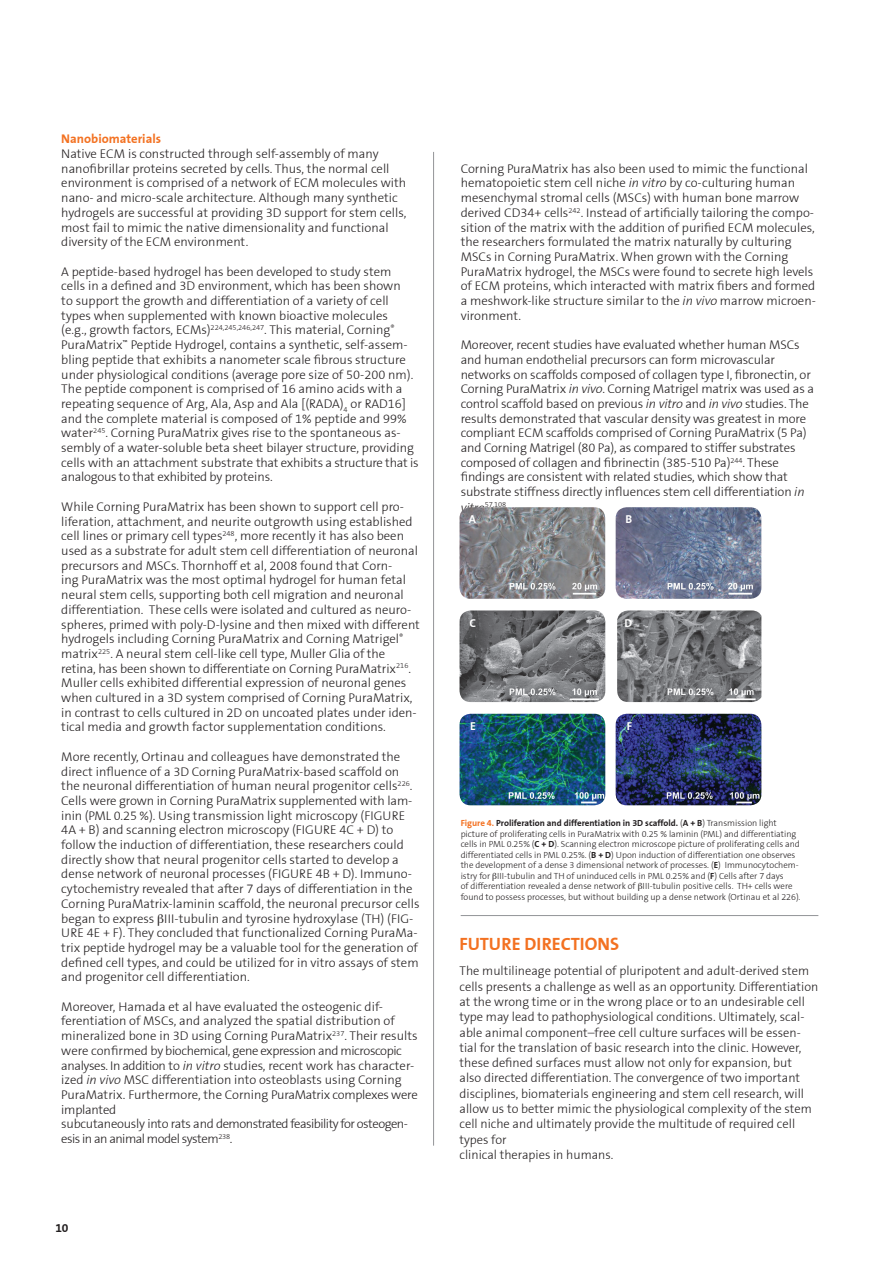
<style>
.page{position:relative;width:893px;height:1263px;background:#fff}
.page>*{position:absolute;margin:0;border:0;box-sizing:border-box;transform-origin:0 0}
.t1{font:700 18px "Corning Sans";color:#f37121}
.t2{font:300 12.75px/14.7px "Corning Sans";color:#231f20}
.t3{font:700 12.75px "Corning Sans";color:#f37121}
.t4{font:700 12px "Corning Sans";color:#231f20}
.t5{font:700 11.7px "Corning Sans";color:#fff}
.t6{font:300 9px/10.5px "Corning Sans";color:#231f20}
.t7{font:300 7.5px "Corning Sans";color:#231f20}
.s1{font-style:italic}
.s2{font-style:italic;font-size:12.75px}
.s3{font-size:12.75px}
.s4{font-weight:700;color:#f37121}
.s5{font-weight:700}
</style>
<div class="page">
<hr style="left:433px;top:152px;width:1px;height:993px;background:#939598">
<img style="left:459px;top:507px;width:146px;height:92px">
<img style="left:616px;top:507px;width:145px;height:92px">
<img style="left:459px;top:610px;width:146px;height:92px">
<img style="left:617px;top:610px;width:144px;height:92px">
<img style="left:459px;top:714px;width:146px;height:91px">
<img style="left:616px;top:714px;width:145px;height:91px">
<hr style="left:461px;top:915px;width:357px;height:1px;background:#939598">
<p class="t3" style="left:61px;top:132px;width:101px">Nanobiomaterials</p>
<p class="t2" style="left:61px;top:146px;width:346px">Native ECM is constructed through self-assembly of many nanofibrillar proteins secreted by cells. Thus, the normal cell environment is comprised of a network of ECM molecules with nano- and micro-scale architecture. Although many synthetic hydrogels are successful at providing 3D support for stem cells, most fail to mimic the native dimensionality and functional diversity of the ECM environment.</p>
<p class="t2" style="left:61px;top:264px;width:359px">A peptide-based hydrogel has been developed to study stem cells in a defined and 3D environment, which has been shown<br>to support the growth and differentiation of a variety of cell types when supplemented with known bioactive molecules<br>(e.g., growth factors, ECMs)<sup>224,245,246,247</sup>. This material, Corning<sup>® </sup>PuraMatrix<sup>™</sup> Peptide Hydrogel, contains a synthetic, self-assem&shy;bling peptide that exhibits a nanometer scale fibrous structure under physiological conditions (average pore size of 50-200 nm).<br>The peptide component is comprised of 16 amino acids with a repeating sequence of Arg, Ala, Asp and Ala [(RADA)<sub>4</sub> or RAD16] and the complete material is composed of 1% peptide and 99% water<sup>245</sup>. Corning PuraMatrix gives rise to the spontaneous as&shy;sembly of a water-soluble beta sheet bilayer structure, providing cells with an attachment substrate that exhibits a structure that is analogous to that exhibited by proteins.</p>
<p class="t2" style="left:61px;top:499px;width:360px">While Corning PuraMatrix has been shown to support cell pro&shy;liferation, attachment, and neurite outgrowth using established cell lines or primary cell types<sup>248</sup>, more recently it has also been used as a substrate for adult stem cell differentiation of neuronal precursors and MSCs. Thornhoff et al, 2008 found that Corn-<br>ing PuraMatrix was the most optimal hydrogel for human fetal neural stem cells, supporting both cell migration and neuronal differentiation. These cells were isolated and cultured as neuro&shy;spheres, primed with poly-D-lysine and then mixed with different hydrogels including Corning PuraMatrix and Corning Matrigel<sup>® </sup>matrix<sup>225</sup>. A neural stem cell-like cell type, Muller Glia of the retina, has been shown to differentiate on Corning PuraMatrix<sup>216</sup>.<br>Muller cells exhibited differential expression of neuronal genes when cultured in a 3D system comprised of Corning PuraMatrix, in contrast to cells cultured in 2D on uncoated plates under iden&shy;tical media and growth factor supplementation conditions.</p>
<p class="t2" style="left:61px;top:749px;width:360px">More recently, Ortinau and colleagues have demonstrated the direct influence of a 3D Corning PuraMatrix-based scaffold on the neuronal differentiation of human neural progenitor cells<sup>226</sup>.<br>Cells were grown in Corning PuraMatrix supplemented with lam&shy;inin (PML 0.25 %). Using transmission light microscopy (FIGURE 4A + B) and scanning electron microscopy (FIGURE 4C + D) to follow the induction of differentiation, these researchers could directly show that neural progenitor cells started to develop a dense network of neuronal processes (FIGURE 4B + D). Immuno&shy;cytochemistry revealed that after 7 days of differentiation in the Corning PuraMatrix-laminin scaffold, the neuronal precursor cells began to express III-tubulin and tyrosine hydroxylase (TH) (FIG-URE 4E + F). They concluded that functionalized Corning PuraMa&shy;trix peptide hydrogel may be a valuable tool for the generation of defined cell types, and could be utilized for in vitro assays of stem and progenitor cell differentiation.</p>
<p class="t2" style="left:61px;top:999px;width:358px">Moreover, Hamada et al have evaluated the osteogenic dif&shy;ferentiation of MSCs, and analyzed the spatial distribution of mineralized bone in 3D using Corning PuraMatrix<sup>237</sup>. Their results were confirmed by biochemical, gene expression and microscopic analyses. In addition to <span class="s1">in vitro</span> studies, recent work has character&shy;ized <span class="s1">in vivo</span> MSC differentiation into osteoblasts using Corning PuraMatrix. Furthermore, the Corning PuraMatrix complexes were implanted<br>subcutaneously into rats and demonstrated feasibility for osteogen&shy;esis in an animal model system<sup>238</sup>.</p>
<p class="t4" style="left:55px;top:1220px;width:15px">10</p>
<p class="t2" style="left:461px;top:161px;width:357px">Corning PuraMatrix has also been used to mimic the functional hematopoietic stem cell niche <span class="s1">in vitro</span> by co-culturing human mesenchymal stromal cells (MSCs) with human bone marrow derived CD34+ cells<sup>242</sup>. Instead of artificially tailoring the compo&shy;sition of the matrix with the addition of purified ECM molecules, the researchers formulated the matrix naturally by culturing MSCs in Corning PuraMatrix. When grown with the Corning PuraMatrix hydrogel, the MSCs were found to secrete high levels of ECM proteins, which interacted with matrix fibers and formed a meshwork-like structure similar to the <span class="s1">in vivo</span> marrow microen&shy;vironment.</p>
<p class="t2" style="left:461px;top:338px;width:355px">Moreover, recent studies have evaluated whether human MSCs and human endothelial precursors can form microvascular networks on scaffolds composed of collagen type I, fibronectin, or Corning PuraMatrix <span class="s1">in vivo</span>. Corning Matrigel matrix was used as a control scaffold based on previous <span class="s1">in vitro</span> and <span class="s1">in vivo</span> studies. The results demonstrated that vascular density was greatest in more compliant ECM scaffolds comprised of Corning PuraMatrix (5 Pa) and Corning Matrigel (80 Pa), as compared to stiffer substrates composed of collagen and fibrinectin (385-510 Pa)<sup>244</sup>. These findings are consistent with related studies, which show that substrate stiffness directly influences stem cell differentiation <span class="s1">in</span></p>
<p class="t7" style="left:461px;top:500px;width:50px"><span class="s2">vitro</span>57,108<span class="s3">.</span></p>
<p class="t5" style="left:469px;top:512px;width:9px">A</p>
<p class="t5" style="left:625px;top:512px;width:8px">B</p>
<p class="t5" style="left:469px;top:616px;width:8px">C</p>
<p class="t5" style="left:470px;top:719px;width:7px">E</p>
<p class="t5" style="left:624px;top:616px;width:9px">D</p>
<p class="t5" style="left:627px;top:719px;width:7px">F</p>
<p class="t6" style="left:461px;top:818px;width:341px"><span class="s4">Figure 4.</span> <span class="s5">Proliferation and differentiation in 3D scaffold.</span> (<span class="s5">A + B</span>) Transmission light picture of proliferating cells in PuraMatrix with 0.25 % laminin (PML) and differentiating cells in PML 0.25% (<span class="s5">C + D</span>). Scanning electron microscope picture of proliferating cells and differentiated cells in PML 0.25%. (<span class="s5">B + D</span>) Upon induction of differentiation one observes the development of a dense 3 dimensional network of processes. (<span class="s5">E</span>) Immunocytochem&shy;istry for III-tubulin and TH of uninduced cells in PML 0.25% and (<span class="s5">F</span>) Cells after 7 days<br>of differentiation revealed a dense network of III-tubulin positive cells. TH+ cells were found to possess processes, but without building up a dense network (Ortinau et al 226)<span class="s1">.</span></p>
<h1 class="t1" style="left:459px;top:934px;width:161px">FUTURE DIRECTIONS</h1>
<p class="t2" style="left:459px;top:963px;width:360px;line-height:15.3px">The multilineage potential of pluripotent and adult-derived stem cells presents a challenge as well as an opportunity. Differentiation at the wrong time or in the wrong place or to an undesirable cell type may lead to pathophysiological conditions. Ultimately, scal&shy;able animal component–free cell culture surfaces will be essen&shy;tial for the translation of basic research into the clinic. However, these defined surfaces must allow not only for expansion, but<br>also directed differentiation. The convergence of two important disciplines, biomaterials engineering and stem cell research, will allow us to better mimic the physiological complexity of the stem cell niche and ultimately provide the multitude of required cell types for<br>clinical therapies in humans.</p>
</div>
